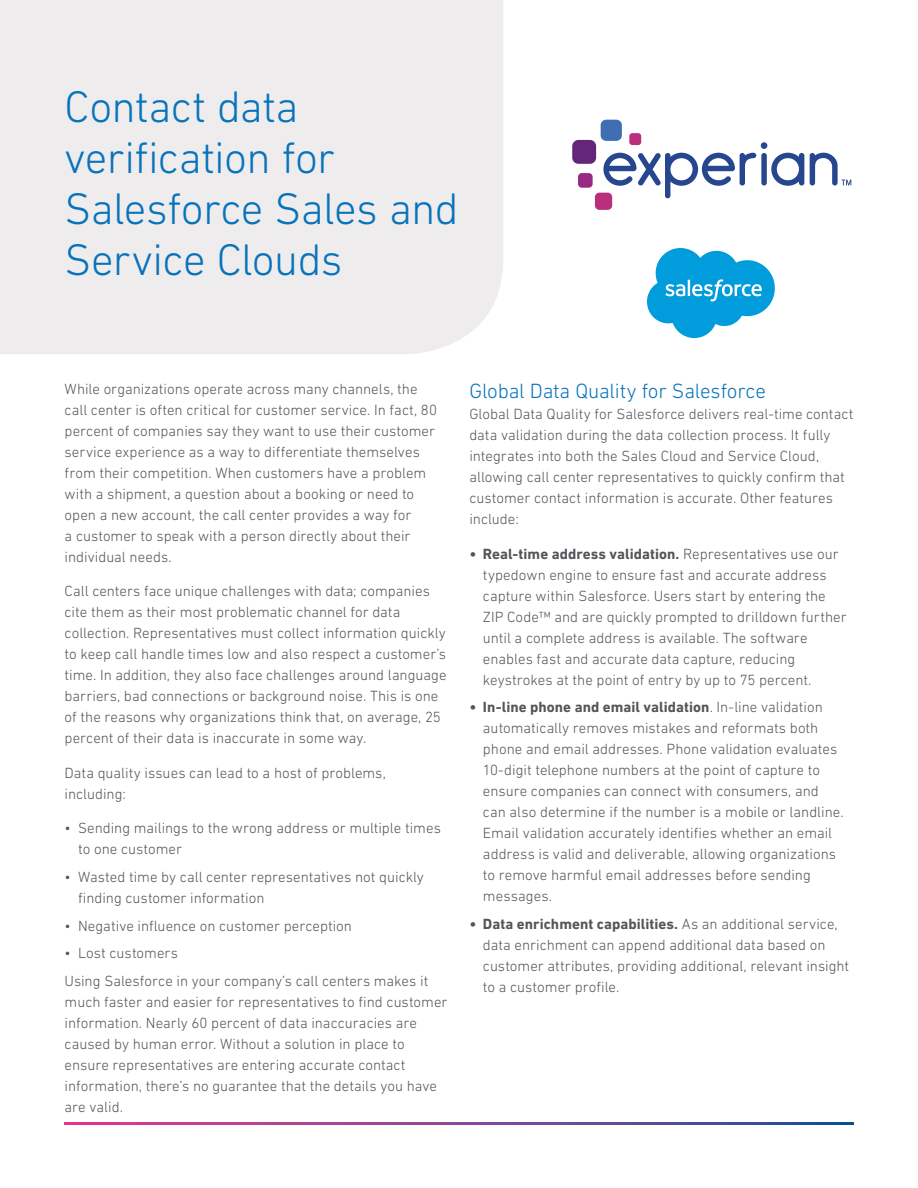
<style>
.page{position:relative;width:918px;height:1188px;background:#fff}
.page>*{position:absolute;margin:0;border:0;box-sizing:border-box;transform-origin:0 0}
.Title_heading_30_34{font:300 45px/51px "DIN Next W1 G";letter-spacing:-.015em;color:#0773bb}
.Headline_14_16{font:300 21px "DIN Next W1 G";letter-spacing:-.01em;color:#0773bb}
.Body_text_10_14{font:300 15px/21px "DIN Next W1 G";color:#54555a}
.s1{font-weight:700}
</style>
<div class="page">
<hr style="left:65px;top:1123px;width:789px;height:1px;background:#094e99">
<div style="left:601px;top:120px;width:21px;height:21px;background:#406eb3;border-radius:6px"></div>
<div style="left:572px;top:140px;width:24px;height:24px;background:#632678;border-radius:6px"></div>
<div style="left:578px;top:173px;width:15px;height:15px;background:#982881;border-radius:4px"></div>
<div style="left:595px;top:193px;width:17px;height:17px;background:#ba2f7d;border-radius:4px"></div>
<div style="left:629px;top:133px;width:12px;height:12px;background:#ba2f7d;border-radius:3px"></div>
<div style="left:761px;top:142px;width:6px;height:7px;background:#26478d;border-radius:50%"></div>
<div style="left:761px;top:153px;width:6px;height:33px;background:#26478d;border-radius:3px"></div>
<svg style="left:771px;top:153px;width:33px;height:33px"></svg>
<svg style="left:603px;top:153px;width:153px;height:45px"></svg>
<svg style="left:810px;top:153px;width:41px;height:33px"></svg>
<div style="left:0;top:0;width:503px;height:354px;background:#efecee"></div>
<svg style="left:65px;top:1123px;width:767px;height:1px"></svg>
<img style="left:648px;top:248px;width:127px;height:89px">
<p class="Title_heading_30_34" style="left:65px;top:81px;width:396px">Contact data verification for<br>Salesforce Sales and<br>Service Clouds</p>
<p class="Body_text_10_14" style="left:65px;top:378px;width:374px">While organizations operate across many channels, the call center is often critical for customer service. In fact, 80 percent of companies say they want to use their customer service experience as a way to differentiate themselves from their competition. When customers have a problem with a shipment, a question about a booking or need to open a new account, the call center provides a way for<br>a customer to speak with a person directly about their individual needs.</p>
<p class="Body_text_10_14" style="left:65px;top:580px;width:384px">Call centers face unique challenges with data; companies cite them as their most problematic channel for data collection. Representatives must collect information quickly to keep call handle times low and also respect a customer’s time. In addition, they also face challenges around language barriers, bad connections or background noise. This is one of the reasons why organizations think that, on average, 25 percent of their data is inaccurate in some way.</p>
<p class="Body_text_10_14" style="left:65px;top:762px;width:323px">Data quality issues can lead to a host of problems, including:</p>
<p class="Body_text_10_14" style="left:78px;top:817px;width:364px;text-indent:-14px">• Sending mailings to the wrong address or multiple times to one customer</p>
<p class="Body_text_10_14" style="left:78px;top:866px;width:347px;text-indent:-14px">• Wasted time by call center representatives not quickly finding customer information</p>
<p class="Body_text_10_14" style="left:65px;top:915px;width:289px">• Negative influence on customer perception</p>
<p class="Body_text_10_14" style="left:65px;top:943px;width:115px">• Lost customers</p>
<p class="Body_text_10_14" style="left:65px;top:970px;width:384px">Using Salesforce in your company’s call centers makes it much faster and easier for representatives to find customer information. Nearly 60 percent of data inaccuracies are caused by human error. Without a solution in place to ensure representatives are entering accurate contact information, there’s no guarantee that the details you have are valid.</p>
<p class="Headline_14_16" style="left:469px;top:379px;width:298px">Global Data Quality for Salesforce</p>
<p class="Body_text_10_14" style="left:469px;top:403px;width:385px">Global Data Quality for Salesforce delivers real-time contact data validation during the data collection process. It fully integrates into both the Sales Cloud and Service Cloud, allowing call center representatives to quickly confirm that customer contact information is accurate. Other features include:</p>
<p class="Body_text_10_14" style="left:483px;top:543px;width:365px;text-indent:-14px"><span class="s1">• Real-time address validation.</span> Representatives use our typedown engine to ensure fast and accurate address capture within Salesforce. Users start by entering the ZIP Code™ and are quickly prompted to drilldown further until a complete address is available. The software enables fast and accurate data capture, reducing keystrokes at the point of entry by up to 75 percent.</p>
<p class="Body_text_10_14" style="left:483px;top:697px;width:362px;text-indent:-14px"><span class="s1">• In-line phone and email validation</span>. In-line validation automatically removes mistakes and reformats both phone and email addresses. Phone validation evaluates 10-digit telephone numbers at the point of capture to ensure companies can connect with consumers, and can also determine if the number is a mobile or landline.<br>Email validation accurately identifies whether an email address is valid and deliverable, allowing organizations to remove harmful email addresses before sending messages.</p>
<p class="Body_text_10_14" style="left:483px;top:913px;width:368px;text-indent:-14px"><span class="s1">• Data enrichment capabilities.</span> As an additional service, data enrichment can append additional data based on customer attributes, providing additional, relevant insight to a customer profile.</p>
</div>
